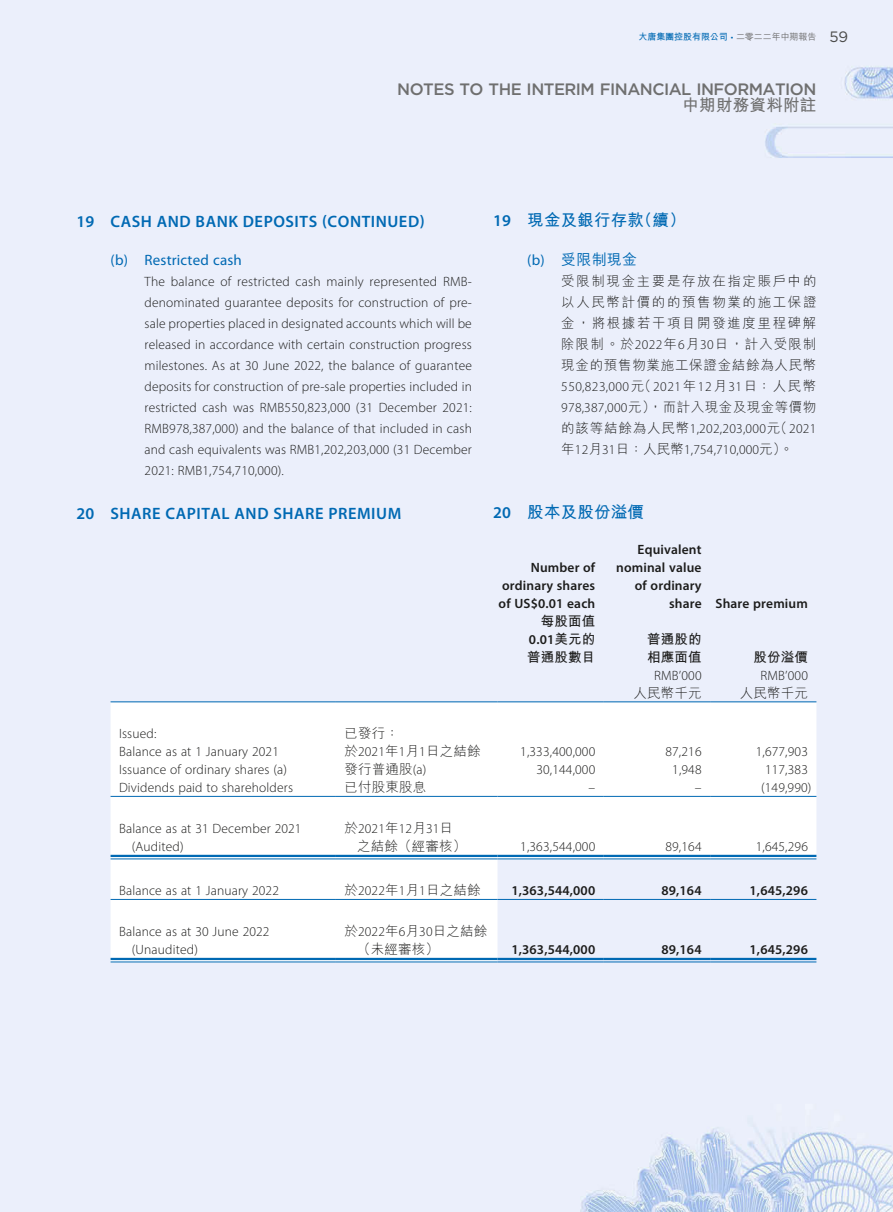
<style>
.page{position:relative;width:893px;height:1212px;background:#ebeffb}
.page>*{position:absolute;margin:0;border:0;box-sizing:border-box;transform-origin:0 0}
.t1{font:600 16.5px "Myriad Pro";letter-spacing:.03em;color:#0069b3}
.t2{font:500 16.5px "Gotham";letter-spacing:-.03em;color:#6f6f6f}
.t3{font:700 16.5px "M Hei HK";letter-spacing:.01em;color:#0069b3}
.t4{font:700 16.5px "M Hei HK";letter-spacing:.015em;color:#6f6f6f}
.t5{font:15px "Myriad Pro";letter-spacing:.015em;color:#0069b3}
.t6{font:500 15px "M Hei HK";letter-spacing:.015em;color:#0069b3}
.t7{font:300 13.5px/21px "Myriad Pro";letter-spacing:.015em;color:#1c1c1b}
.t8{font:300 13.5px/21px "M Hei HK";letter-spacing:.035em;color:#1c1c1b;text-align:justify}
.t9{font:600 13.5px/18px "Myriad Pro";letter-spacing:.01em;color:#1c1c1b;text-align:justify}
.t10{font:300 13.5px "Myriad Pro";letter-spacing:.04em;color:#1c1c1b}
.t11{font:700 13.5px/18px "M Hei HK";letter-spacing:.01em;color:#1c1c1b}
.t12{font:300 13.5px/18px "M Hei HK";letter-spacing:.015em;color:#1c1c1b}
.t13{font:700 9px "M Hei HK";letter-spacing:-.01em;color:#0069b3}
.s1{font-family:"Myriad Pro";font-weight:400}
.s2{font-weight:500;color:#6f6f6f}
.s3{font-family:"Gotham";font-weight:400;font-size:15px;color:#4a4a49}
.s4{font-family:"Myriad Pro";font-weight:600}
.s5{font-family:"Myriad Pro"}
.s6{font-family:"M Hei HK"}
.s7{font-family:"M Hei HK";font-weight:700}
</style>
<div class="page">
<svg style="left:111px;top:702px;width:705px;height:156px"></svg>
<svg style="left:111px;top:859px;width:386px;height:102px"></svg>
<hr style="left:111px;top:701px;width:225px;height:1px;background:#0069b3">
<hr style="left:336px;top:701px;width:161px;height:1px;background:#0069b3">
<hr style="left:497px;top:701px;width:107px;height:1px;background:#0069b3">
<hr style="left:604px;top:701px;width:106px;height:1px;background:#0069b3">
<hr style="left:710px;top:701px;width:106px;height:1px;background:#0069b3">
<hr style="left:111px;top:796px;width:225px;height:1px;background:#0069b3">
<hr style="left:336px;top:796px;width:161px;height:1px;background:#0069b3">
<hr style="left:497px;top:796px;width:107px;height:1px;background:#0069b3">
<hr style="left:604px;top:796px;width:106px;height:1px;background:#0069b3">
<hr style="left:710px;top:796px;width:106px;height:1px;background:#0069b3">
<hr style="left:111px;top:855px;width:225px;height:2px;background:#0069b3">
<hr style="left:111px;top:858px;width:225px;height:1px;background:#0069b3">
<hr style="left:336px;top:855px;width:161px;height:2px;background:#0069b3">
<hr style="left:336px;top:858px;width:161px;height:1px;background:#0069b3">
<hr style="left:497px;top:855px;width:107px;height:2px;background:#0069b3">
<hr style="left:497px;top:858px;width:107px;height:1px;background:#0069b3">
<hr style="left:604px;top:855px;width:106px;height:2px;background:#0069b3">
<hr style="left:604px;top:858px;width:106px;height:1px;background:#0069b3">
<hr style="left:710px;top:855px;width:106px;height:2px;background:#0069b3">
<hr style="left:710px;top:858px;width:106px;height:1px;background:#0069b3">
<hr style="left:111px;top:899px;width:225px;height:1px;background:#0069b3">
<hr style="left:336px;top:899px;width:161px;height:1px;background:#0069b3">
<hr style="left:497px;top:899px;width:107px;height:1px;background:#0069b3">
<hr style="left:604px;top:899px;width:106px;height:1px;background:#0069b3">
<hr style="left:710px;top:899px;width:106px;height:1px;background:#0069b3">
<hr style="left:111px;top:958px;width:225px;height:2px;background:#0069b3">
<hr style="left:111px;top:961px;width:225px;height:1px;background:#0069b3">
<hr style="left:336px;top:958px;width:161px;height:2px;background:#0069b3">
<hr style="left:336px;top:961px;width:161px;height:1px;background:#0069b3">
<hr style="left:497px;top:958px;width:107px;height:2px;background:#0069b3">
<hr style="left:497px;top:961px;width:107px;height:1px;background:#0069b3">
<hr style="left:604px;top:958px;width:106px;height:2px;background:#0069b3">
<hr style="left:604px;top:961px;width:106px;height:1px;background:#0069b3">
<hr style="left:710px;top:958px;width:106px;height:2px;background:#0069b3">
<hr style="left:710px;top:961px;width:106px;height:1px;background:#0069b3">
<p class="t13" style="left:638px;top:30px;width:211px">大唐集團控股有限公司 <span class="s1">•</span> <span class="s2">二零二二年中期報告</span> <span class="s3">59</span></p>
<p class="t2" style="left:397px;top:78px;width:421px">NOTES TO THE INTERIM FINANCIAL INFORMATION</p>
<p class="t4" style="left:682px;top:93px;width:135px">中期財務資料附註</p>
<p class="t1" style="left:77px;top:211px;width:350px">19 CASH AND BANK DEPOSITS (CONTINUED)</p>
<p class="t5" style="left:111px;top:252px;width:133px">(b) Restricted cash</p>
<p class="t7" style="left:145px;top:271px;width:329px;text-align:justify">The balance of restricted cash mainly represented RMB&shy;denominated guarantee deposits for construction of pre&shy;sale properties placed in designated accounts which will be released in accordance with certain construction progress milestones. As at 30 June 2022, the balance of guarantee deposits for construction of pre-sale properties included in restricted cash was RMB550,823,000 (31 December 2021:<br>RMB978,387,000) and the balance of that included in cash and cash equivalents was RMB1,202,203,000 (31 December 2021: RMB1,754,710,000).</p>
<p class="t1" style="left:77px;top:503px;width:326px">20 SHARE CAPITAL AND SHARE PREMIUM</p>
<p class="t3" style="left:493px;top:208px;width:194px"><span class="s4">19</span> 現金及銀行存款（續）</p>
<p class="t6" style="left:527px;top:248px;width:111px"><span class="s1">(b)</span> 受限制現金</p>
<p class="t8" style="left:561px;top:269px;width:257px">受限制現金主要是存放在指定賬戶中的以人民幣計價的的預售物業的施工保證金，將根據若干項目開發進度里程碑解除限制。於<span class="s5">2022</span>年<span class="s5">6</span>月<span class="s5">30</span>日，計入受限制現金的預售物業施工保證金結餘為人民幣</p>
<p class="t10" style="left:561px;top:378px;width:257px">550,823,000<span class="s6">元（</span>2021<span class="s6">年</span>12<span class="s6">月</span>31<span class="s6">日：人民幣</span></p>
<p class="t8" style="left:561px;top:396px;width:257px"><span class="s5">978,387,000</span>元），而計入現金及現金等價物</p>
<p class="t7" style="left:561px;top:417px;width:257px"><span class="s6">的該等結餘為人民幣</span>1,202,203,000<span class="s6">元（</span>2021<span class="s6">年</span>12<span class="s6">月</span>31<span class="s6">日：人民幣</span>1,754,710,000<span class="s6">元）。</span></p>
<p class="t3" style="left:493px;top:500px;width:152px"><span class="s4">20</span> 股本及股份溢價</p>
<p class="t9" style="left:499px;top:558px;width:98px;text-indent:32px">Number of ordinary shares of US$0.01 each</p>
<p class="t11" style="left:541px;top:611px;width:56px">每股面值</p>
<p class="t9" style="left:529px;top:630px;width:68px">0.01<span class="s7">美元的</span></p>
<p class="t11" style="left:527px;top:647px;width:70px">普通股數目</p>
<p class="t9" style="left:638px;top:540px;width:66px">Equivalent</p>
<p class="t9" style="left:616px;top:558px;width:87px">nominal value</p>
<p class="t9" style="left:635px;top:576px;width:68px">of ordinary</p>
<p class="t9" style="left:669px;top:594px;width:140px">share Share premium</p>
<p class="t11" style="left:647px;top:629px;width:56px">普通股的相應面值</p>
<p class="t11" style="left:753px;top:647px;width:56px">股份溢價</p>
<p class="t7" style="left:654px;top:664px;width:49px">RMB’000</p>
<p class="t7" style="left:761px;top:664px;width:49px">RMB’000</p>
<p class="t8" style="left:633px;top:682px;width:70px">人民幣千元</p>
<p class="t8" style="left:740px;top:682px;width:70px">人民幣千元</p>
<p class="t7" style="left:119px;top:723px;width:39px">Issued:</p>
<p class="t8" style="left:344px;top:722px;width:56px">已發行：</p>
<p class="t7" style="left:119px;top:741px;width:161px">Balance as at 1 January 2021</p>
<p class="t8" style="left:344px;top:740px;width:138px">於<span class="s5">2021</span>年<span class="s5">1</span>月<span class="s5">1</span>日之結餘</p>
<p class="t7" style="left:520px;top:741px;width:77px">1,333,400,000</p>
<p class="t7" style="left:665px;top:741px;width:38px">87,216</p>
<p class="t7" style="left:756px;top:741px;width:54px">1,677,903</p>
<p class="t7" style="left:119px;top:759px;width:170px">Issuance of ordinary shares (a)</p>
<p class="t8" style="left:344px;top:758px;width:84px">發行普通股<span class="s5">(a)</span></p>
<p class="t7" style="left:536px;top:759px;width:60px">30,144,000</p>
<p class="t7" style="left:672px;top:759px;width:31px">1,948</p>
<p class="t7" style="left:765px;top:759px;width:44px">117,383</p>
<p class="t7" style="left:119px;top:777px;width:175px">Dividends paid to shareholders</p>
<p class="t8" style="left:344px;top:776px;width:83px">已付股東股息</p>
<p class="t7" style="left:589px;top:777px;width:8px">–</p>
<p class="t7" style="left:695px;top:777px;width:8px">–</p>
<p class="t7" style="left:761px;top:777px;width:52px">(149,990)</p>
<p class="t7" style="left:132px;top:819px;width:171px;line-height:18px;text-indent:-13px">Balance as at 31 December 2021 (Audited)</p>
<p class="t7" style="left:344px;top:818px;width:110px"><span class="s6">於</span>2021<span class="s6">年</span>12<span class="s6">月</span>31<span class="s6">日</span></p>
<p class="t8" style="left:357px;top:835px;width:111px">之結餘（經審核）</p>
<p class="t7" style="left:520px;top:836px;width:77px">1,363,544,000</p>
<p class="t7" style="left:665px;top:836px;width:38px">89,164</p>
<p class="t7" style="left:756px;top:836px;width:54px">1,645,296</p>
<p class="t7" style="left:119px;top:880px;width:161px">Balance as at 1 January 2022</p>
<p class="t8" style="left:344px;top:879px;width:138px">於<span class="s5">2022</span>年<span class="s5">1</span>月<span class="s5">1</span>日之結餘</p>
<p class="t9" style="left:511px;top:881px;width:85px">1,363,544,000</p>
<p class="t9" style="left:661px;top:881px;width:42px">89,164</p>
<p class="t9" style="left:750px;top:881px;width:60px">1,645,296</p>
<p class="t7" style="left:132px;top:922px;width:139px;line-height:18px;text-indent:-13px">Balance as at 30 June 2022 (Unaudited)</p>
<p class="t12" style="left:357px;top:921px;width:132px;text-indent:-13px">於<span class="s5">2022</span>年<span class="s5">6</span>月<span class="s5">30</span>日之結餘（未經審核）</p>
<p class="t9" style="left:511px;top:940px;width:85px">1,363,544,000</p>
<p class="t9" style="left:661px;top:940px;width:42px">89,164</p>
<p class="t9" style="left:750px;top:940px;width:60px">1,645,296</p>
</div>
